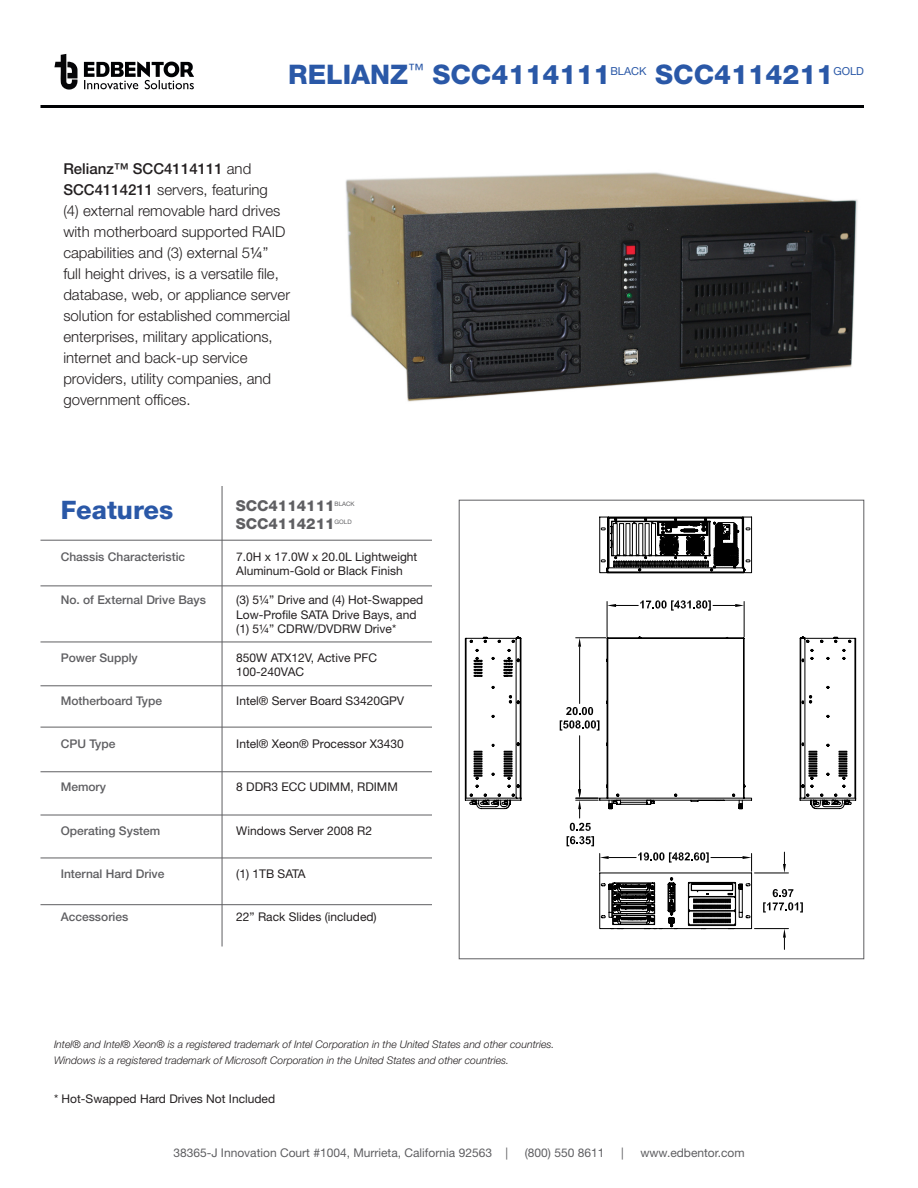
<style>
.page{position:relative;width:918px;height:1188px;background:#fff}
.page>*{position:absolute;margin:0;border:0;box-sizing:border-box;transform-origin:0 0}
.t1{font:800 27px "Helvetica Neue";color:#2a58a7}
.t2{font:800 25.5px "Helvetica Neue";color:#2a58a7}
.t3{font:300 15px/21px "Helvetica Neue";color:#231f20}
.t4{font:800 15px "Helvetica Neue";color:#5f5f62}
.t5{font:12px/14.4px "Helvetica Neue";color:#231f20}
.t6{font:500 12px "Helvetica Neue";color:#5f5f62}
.t7{font:12px "Helvetica Neue";color:#5f5f62}
.t8{font:10.95px "Helvetica Neue";color:#2a58a7}
.t9{font:italic 300 10.5px "Helvetica Neue";color:#231f20}
.t10{font:6.15px "Helvetica Neue";color:#5f5f62}
.s1{font-weight:500}
.s2{font-weight:400}
</style>
<div class="page">
<hr style="left:40px;top:105px;width:824px;height:3px;background:#000103">
<svg style="left:84px;top:61px;width:110px;height:28px"></svg>
<svg style="left:54px;top:54px;width:23px;height:36px"></svg>
<hr style="left:40px;top:540px;width:392px;height:1px;background:#5f5f62">
<hr style="left:40px;top:586px;width:392px;height:1px;background:#5f5f62">
<hr style="left:40px;top:642px;width:392px;height:1px;background:#5f5f62">
<hr style="left:40px;top:686px;width:392px;height:1px;background:#5f5f62">
<hr style="left:40px;top:727px;width:392px;height:1px;background:#5f5f62">
<hr style="left:40px;top:772px;width:392px;height:1px;background:#5f5f62">
<hr style="left:40px;top:815px;width:392px;height:1px;background:#5f5f62">
<hr style="left:40px;top:858px;width:392px;height:1px;background:#5f5f62">
<hr style="left:40px;top:904px;width:392px;height:1px;background:#5f5f62">
<img style="left:345px;top:172px;width:513px;height:230px">
<svg style="left:464px;top:516px;width:393px;height:434px"></svg>
<hr style="left:222px;top:486px;width:1px;height:460px;background:#5f5f62">
<p class="t1" style="left:288px;top:58px;width:547px">RELIANZ<sup>™</sup> SCC4114111<sup>BLACK</sup> SCC4114211</p>
<p class="t8" style="left:833px;top:64px;width:32px">GOLD</p>
<p class="t3" style="left:63px;top:158px;width:228px"><span class="s1">Relianz™ SCC4114111</span> and <span class="s1">SCC4114211</span> servers, featuring<br>(4) external removable hard drives with motherboard supported RAID capabilities and (3) external 5<span class="s2">¼</span>”<br>full height drives, is a versatile file, database, web, or appliance server solution for established commercial enterprises, military applications, internet and back-up service providers, utility companies, and government offices.</p>
<p class="t2" style="left:61px;top:495px;width:114px">Features</p>
<p class="t4" style="left:236px;top:497px;width:100px">SCC4114111</p>
<p class="t10" style="left:335px;top:500px;width:22px">BLACK</p>
<p class="t4" style="left:236px;top:515px;width:100px">SCC4114211</p>
<p class="t10" style="left:335px;top:518px;width:19px">GOLD</p>
<p class="t6" style="left:61px;top:550px;width:126px">Chassis Characteristic</p>
<p class="t5" style="left:236px;top:549px;width:183px">7.0H x 17.0W x 20.0L Lightweight</p>
<p class="t5" style="left:236px;top:564px;width:168px">Aluminum-Gold or Black Finish</p>
<p class="t6" style="left:61px;top:593px;width:147px">No. of External Drive Bays</p>
<p class="t5" style="left:236px;top:593px;width:189px">(3) 5¼” Drive and (4) Hot-Swapped<br>Low-Profile SATA Drive Bays, and</p>
<p class="t5" style="left:236px;top:621px;width:162px">(1) 5¼” CDRW/DVDRW Drive*</p>
<p class="t6" style="left:61px;top:650px;width:79px">Power Supply</p>
<p class="t5" style="left:236px;top:650px;width:142px">850W ATX12V, Active PFC</p>
<p class="t5" style="left:236px;top:665px;width:69px">100-240VAC</p>
<p class="t6" style="left:61px;top:694px;width:103px">Motherboard Type</p>
<p class="t5" style="left:236px;top:693px;width:170px">Intel® Server Board S3420GPV</p>
<p class="t6" style="left:61px;top:737px;width:56px">CPU Type</p>
<p class="t5" style="left:236px;top:737px;width:169px">Intel® Xeon® Processor X3430</p>
<p class="t6" style="left:61px;top:780px;width:47px">Memory</p>
<p class="t5" style="left:236px;top:780px;width:163px">8 DDR3 ECC UDIMM, RDIMM</p>
<p class="t6" style="left:61px;top:823px;width:101px">Operating System</p>
<p class="t5" style="left:236px;top:823px;width:137px">Windows Server 2008 R2</p>
<p class="t6" style="left:61px;top:866px;width:105px">Internal Hard Drive</p>
<p class="t5" style="left:236px;top:866px;width:71px">(1) 1TB SATA</p>
<p class="t6" style="left:61px;top:910px;width:69px">Accessories</p>
<p class="t5" style="left:236px;top:909px;width:142px">22” Rack Slides (included)</p>
<p class="t9" style="left:54px;top:1038px;width:502px">Intel® and Intel® Xeon® is a registered trademark of Intel Corporation in the United States and other countries.</p>
<p class="t9" style="left:54px;top:1054px;width:457px">Windows is a registered trademark of Microsoft Corporation in the United States and other countries.</p>
<p class="t5" style="left:54px;top:1091px;width:223px">* Hot-Swapped Hard Drives Not Included</p>
<p class="t7" style="left:173px;top:1146px;width:336px">38365-J Innovation Court #1004, Murrieta, California 92563 |</p>
<p class="t7" style="left:525px;top:1146px;width:81px">(800) 550 8611</p>
<p class="t7" style="left:621px;top:1146px;width:4px">|</p>
<p class="t7" style="left:640px;top:1146px;width:106px">www.edbentor.com</p>
</div>
